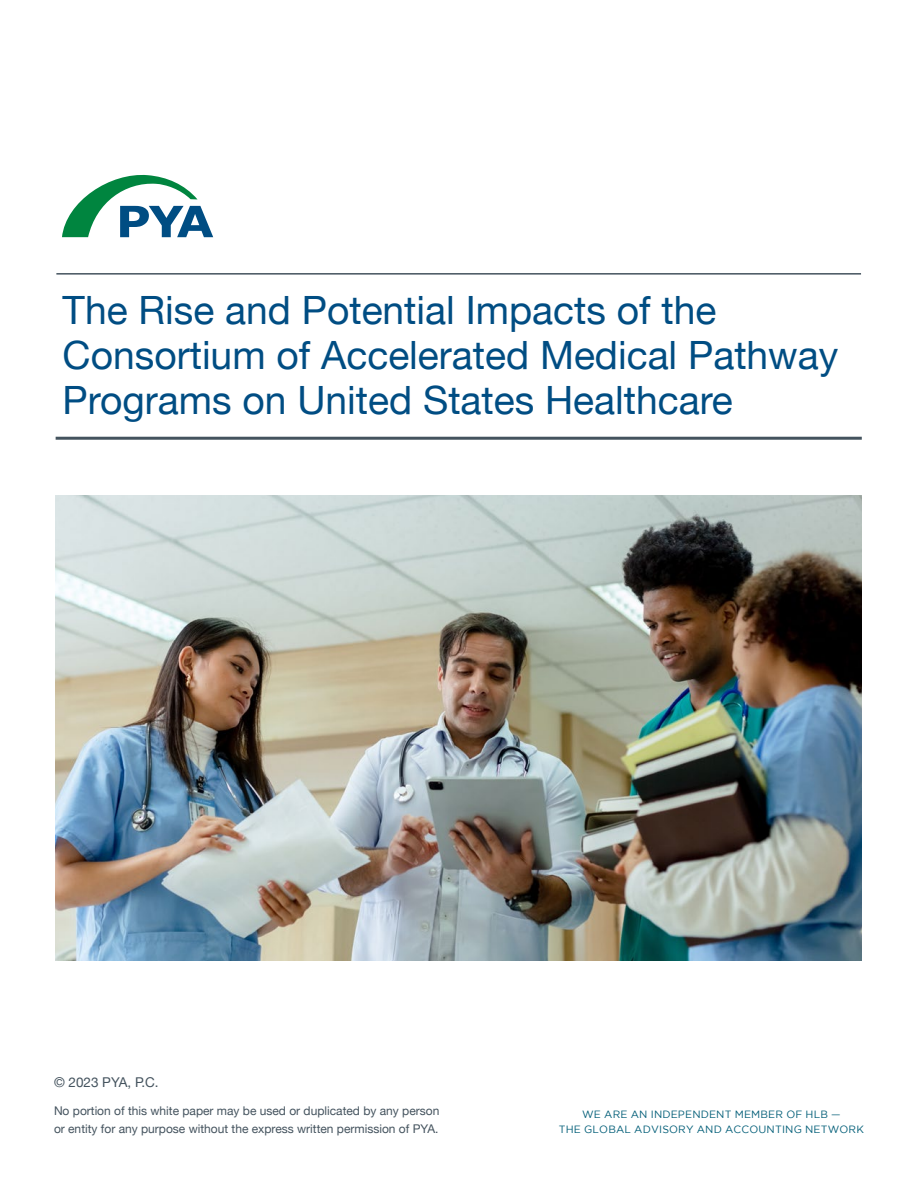
<style>
.page{position:relative;width:918px;height:1188px;background:#fff}
.page>*{position:absolute;margin:0;border:0;box-sizing:border-box;transform-origin:0 0}
.t1{font:39px/45px "Helvetica Neue";color:#004d83}
.t2{font:13.5px "Helvetica Neue";color:#44535e}
.t3{font:12px/18px "Helvetica Neue";color:#44535e}
.t4{font:10.5px/15px "Gotham";letter-spacing:.015em;color:#005d77;text-align:center}
</style>
<div class="page">
<img style="left:56px;top:495px;width:806px;height:466px">
<hr style="left:57px;top:273px;width:803px;height:2px;background:#44535e">
<hr style="left:57px;top:437px;width:803px;height:3px;background:#44535e">
<svg style="left:62px;top:174px;width:151px;height:63px"></svg>
<h1 class="t1" style="left:63px;top:290px;width:777px">The Rise and Potential Impacts of the<br>Consortium of Accelerated Medical Pathway<br>Programs on United States Healthcare</h1>
<p class="t2" style="left:54px;top:1073px;width:106px">© 2023 PYA, P.C.</p>
<p class="t3" style="left:54px;top:1103px;width:387px">No portion of this white paper may be used or duplicated by any person or entity for any purpose without the express written permission of PYA.</p>
<p class="t4" style="left:559px;top:1107px;width:307px">WE ARE AN INDEPENDENT MEMBER OF HLB —<br>THE GLOBAL ADVISORY AND ACCOUNTING NETWORK</p>
</div>
